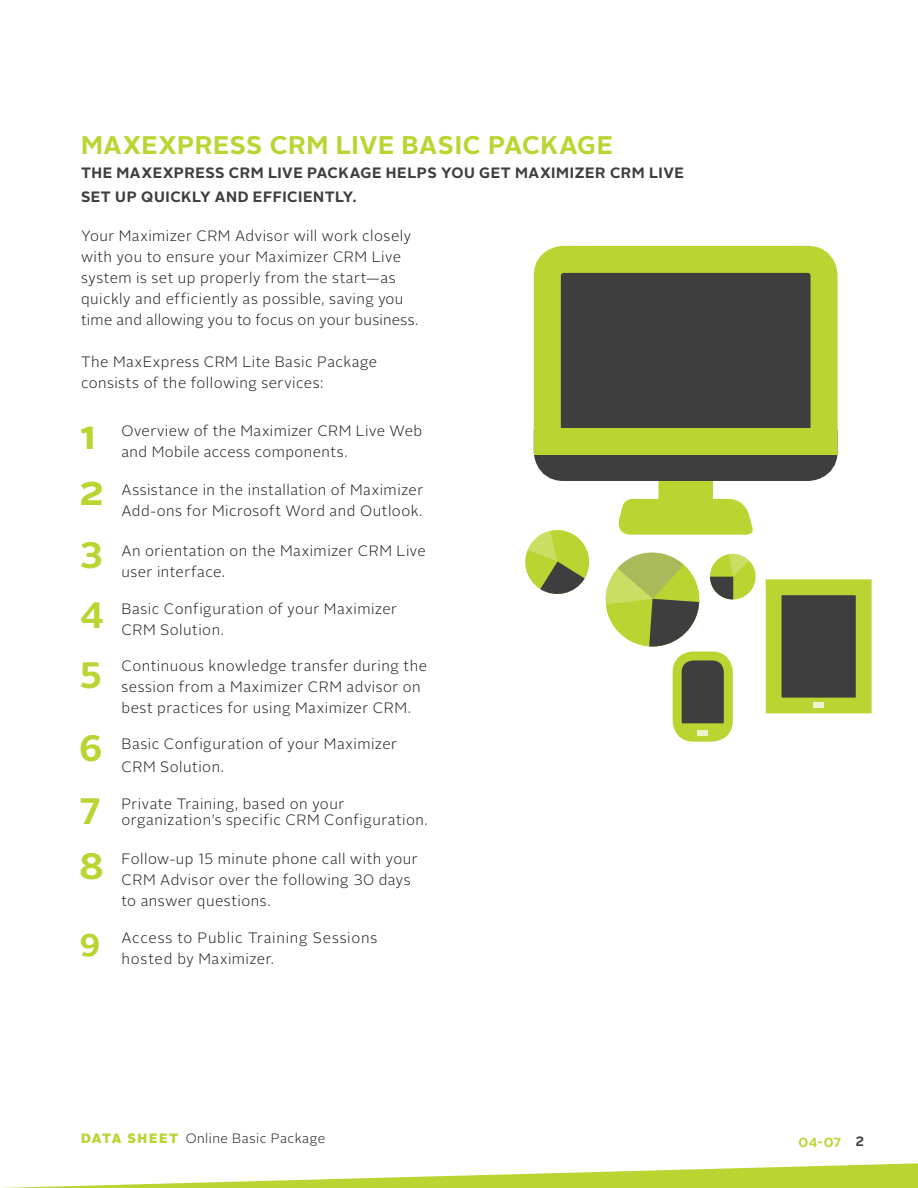
<style>
.page{position:relative;width:918px;height:1188px;background:#fff}
.page>*{position:absolute;margin:0;border:0;box-sizing:border-box;transform-origin:0 0}
.t1{font:700 40.65px "Alright Sans";color:#bad432}
.t2{font:700 39.15px "Alright Sans";color:#bad432}
.t3{font:700 36.6px "Alright Sans";color:#bad432}
.t4{font:700 32.1px "Alright Sans";color:#bad432}
.t5{font:700 25.5px "Alright Sans";letter-spacing:.02em;color:#bad432}
.t6{font:300 15px/21px "Alright Sans";letter-spacing:.03em;color:#231f20}
.t7{font:700 15px/24px "Alright Sans";letter-spacing:.03em;color:#3e3e3f}
.t8{font:300 15px/21px "Alright Sans";letter-spacing:.05em;color:#231f20}
.t9{font:300 13.5px "Alright Sans";letter-spacing:.035em;color:#231f20}
.t10{font:700 13.05px "Alright Sans";color:#bad432}
.s1{font-weight:900;color:#bad432}
.s2{font-size:13.5px;color:#3e3e3f}
</style>
<div class="page">
<svg style="left:2px;top:1163px;width:916px;height:25px"></svg>
<svg style="left:533px;top:245px;width:305px;height:171px;background:#666d3e"></svg>
<div style="left:766px;top:579px;width:106px;height:134px;background:#3e3e3f;border:16px solid #bad432"></div>
<svg style="left:813px;top:702px;width:11px;height:6px"></svg>
<div style="left:677px;top:656px;width:51px;height:81px;background:#3e3e3f;border-radius:16px"></div>
<div style="left:673px;top:651px;width:60px;height:91px;border:9px solid #bad432;border-radius:16px"></div>
<svg style="left:680px;top:723px;width:48px;height:13px"></svg>
<svg style="left:525px;top:416px;width:326px;height:232px"></svg>
<p class="t5" style="left:81px;top:128px;width:533px">MAXEXPRESS CRM LIVE BASIC PACKAGE</p>
<p class="t7" style="left:81px;top:161px;width:604px">THE MAXEXPRESS CRM LIVE PACKAGE HELPS YOU GET MAXIMIZER CRM LIVE<br>SET UP QUICKLY AND EFFICIENTLY.</p>
<p class="t6" style="left:81px;top:225px;width:339px">Your Maximizer CRM Advisor will work closely with you to ensure your Maximizer CRM Live system is set up properly from the start—as quickly and efficiently as possible, saving you time and allowing you to focus on your business.</p>
<p class="t6" style="left:81px;top:351px;width:298px">The MaxExpress CRM Lite Basic Package consists of the following services:</p>
<p class="t2" style="left:81px;top:408px;width:17px">1</p>
<p class="t6" style="left:122px;top:421px;width:302px">Overview of the Maximizer CRM Live Web and Mobile access components.</p>
<p class="t1" style="left:79px;top:462px;width:26px">2</p>
<p class="t6" style="left:122px;top:479px;width:303px">Assistance in the installation of Maximizer<br>Add-ons for Microsoft Word and Outlook.</p>
<p class="t3" style="left:80px;top:525px;width:24px">3</p>
<p class="t6" style="left:122px;top:541px;width:306px">An orientation on the Maximizer CRM Live user interface.</p>
<p class="t3" style="left:80px;top:585px;width:26px">4</p>
<p class="t6" style="left:122px;top:599px;width:277px">Basic Configuration of your Maximizer<br>CRM Solution.</p>
<p class="t3" style="left:80px;top:645px;width:24px">5</p>
<p class="t6" style="left:122px;top:656px;width:307px">Continuous knowledge transfer during the session from a Maximizer CRM advisor on best practices for using Maximizer CRM.</p>
<p class="t3" style="left:79px;top:723px;width:25px">6</p>
<p class="t6" style="left:122px;top:733px;width:277px;line-height:22.5px">Basic Configuration of your Maximizer<br>CRM Solution.</p>
<p class="t3" style="left:80px;top:781px;width:23px">7</p>
<p class="t6" style="left:122px;top:796px;width:308px;line-height:16.2px">Private Training, based on your organization’s specific CRM Configuration.</p>
<p class="t3" style="left:79px;top:840px;width:26px">8</p>
<p class="t6" style="left:122px;top:849px;width:298px">Follow-up 15 minute phone call with your<br>CRM Advisor over the following 30 days to answer questions.</p>
<p class="t4" style="left:80px;top:919px;width:22px">9</p>
<p class="t8" style="left:122px;top:928px;width:257px">Access to Public Training Sessions hosted by Maximizer.</p>
<p class="t9" style="left:81px;top:1129px;width:246px"><span class="s1">DATA SHEET</span> Online Basic Package</p>
<p class="t10" style="left:799px;top:1133px;width:67px">04-07 <span class="s2">2</span></p>
</div>
